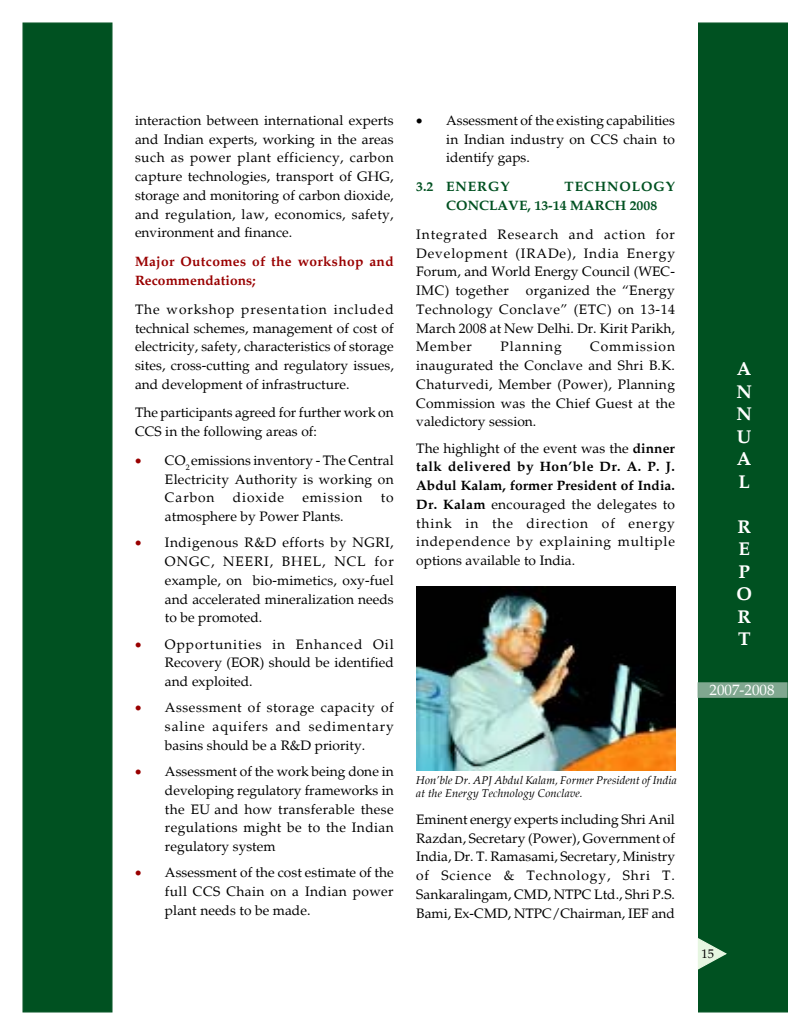
<style>
.page{position:relative;width:810px;height:1035px;background:#fff}
.page>*{position:absolute;margin:0;border:0;box-sizing:border-box;transform-origin:0 0}
.t1{font:700 18.75px/22.5px "Palatino";color:#fff;text-align:justify}
.t2{font:15px "Palatino";color:#fff}
.t3{font:13.75px/18.8px "Palatino";letter-spacing:.005em;color:#000;text-align:justify}
.t4{font:700 13.75px/18.8px "Palatino";letter-spacing:.025em;color:#900}
.t5{font:700 13.75px/18.8px "Palatino";letter-spacing:.005em;color:#005121}
.t6{font:13.75px "Palatino";letter-spacing:.065em;color:#000}
.t7{font:12.5px "Palatino";color:#000}
.t8{font:italic 11.25px/13.5px "Palatino";letter-spacing:.01em;color:#000}
.s1{color:#900}
.s2{font-weight:700}
</style>
<div class="page">
<div style="left:22px;top:22px;width:91px;height:990px;background:#005121;border:1px solid #005121"></div>
<div style="left:698px;top:22px;width:90px;height:990px;background:#005121"></div>
<div style="left:698px;top:682px;width:90px;height:16px;background:#80a890;border:1px solid #80a890"></div>
<svg style="left:698px;top:937px;width:29px;height:34px"></svg>
<img style="left:417px;top:586px;width:259px;height:185px">
<p class="t3" style="left:135px;top:111px;width:260px">interaction between international experts and Indian experts, working in the areas such as power plant efficiency, carbon capture technologies, transport of GHG, storage and monitoring of carbon dioxide, and regulation, law, economics, safety, environment and finance.</p>
<p class="t4" style="left:135px;top:252px;width:260px">Major Outcomes of the workshop and<br>Recommendations;</p>
<p class="t3" style="left:135px;top:300px;width:260px">The workshop presentation included technical schemes, management of cost of electricity, safety, characteristics of storage sites, cross-cutting and regulatory issues, and development of infrastructure.</p>
<p class="t3" style="left:135px;top:404px;width:260px">The participants agreed for further work on<br>CCS in the following areas of:</p>
<p class="t3" style="left:165px;top:451px;width:230px;text-indent:-30px"><span class="s1">•</span> CO<sub>2</sub> emissions inventory - The Central Electricity Authority is working on Carbon</p>
<p class="t6" style="left:233px;top:489px;width:53px">dioxide</p>
<p class="t6" style="left:302px;top:489px;width:62px">emission</p>
<p class="t3" style="left:381px;top:489px;width:14px">to</p>
<p class="t3" style="left:165px;top:507px;width:180px">atmosphere by Power Plants.</p>
<p class="t3" style="left:165px;top:534px;width:230px;text-indent:-30px"><span class="s1">•</span> Indigenous R&amp;D efforts by NGRI, ONGC, NEERI, BHEL, NCL for example, on bio-mimetics, oxy-fuel and accelerated mineralization needs to be promoted.</p>
<p class="t3" style="left:165px;top:635px;width:230px;text-indent:-30px"><span class="s1">•</span> Opportunities in Enhanced Oil Recovery (EOR) should be identified and exploited.</p>
<p class="t3" style="left:165px;top:699px;width:230px;text-indent:-30px"><span class="s1">•</span> Assessment of storage capacity of saline aquifers and sedimentary basins should be a R&amp;D priority.</p>
<p class="t3" style="left:165px;top:762px;width:230px;text-indent:-30px"><span class="s1">•</span> Assessment of the work being done in developing regulatory frameworks in the EU and how transferable these regulations might be to the Indian regulatory system</p>
<p class="t3" style="left:165px;top:864px;width:230px;text-indent:-30px"><span class="s1">•</span> Assessment of the cost estimate of the full CCS Chain on a Indian power plant needs to be made.</p>
<p class="t3" style="left:446px;top:111px;width:230px;text-indent:-30px">• Assessment of the existing capabilities in Indian industry on CCS chain to identify gaps.</p>
<p class="t5" style="left:416px;top:177px;width:95px">3.2 ENERGY</p>
<p class="t5" style="left:446px;top:177px;width:230px;text-indent:118px">TECHNOLOGY<br>CONCLAVE, 13-14 MARCH 2008</p>
<p class="t3" style="left:416px;top:225px;width:260px">Integrated Research and action for Development (IRADe), India Energy Forum, and World Energy Council (WEC-IMC) together organized the “Energy Technology Conclave” (ETC) on 13-14<br>March 2008 at New Delhi. Dr. Kirit Parikh, Member</p>
<p class="t6" style="left:501px;top:338px;width:63px">Planning</p>
<p class="t3" style="left:416px;top:337px;width:260px;text-indent:174px">Commission inaugurated the Conclave and Shri B.K.<br>Chaturvedi, Member (Power), Planning Commission was the Chief Guest at the valedictory session.</p>
<p class="t3" style="left:416px;top:439px;width:260px">The highlight of the event was the <span class="s2">dinner talk delivered by Hon’ble Dr. A. P. J.<br>Abdul Kalam, former President of India.<br>Dr. Kalam</span> encouraged the delegates to think in the direction of energy independence by explaining multiple options available to India.</p>
<p class="t8" style="left:416px;top:773px;width:262px">Hon’ble Dr. APJ Abdul Kalam, Former President of India at the Energy Technology Conclave.</p>
<p class="t3" style="left:416px;top:810px;width:260px">Eminent energy experts including Shri Anil Razdan, Secretary (Power), Government of India, Dr. T. Ramasami, Secretary, Ministry of Science &amp; Technology, Shri T.<br>Sankaralingam, CMD, NTPC Ltd., Shri P.S.<br>Bami, Ex-CMD, NTPC/Chairman, IEF and</p>
<h1 class="t1" style="left:736px;top:358px;width:17px">A N N U A L</h1>
<h1 class="t1" style="left:736px;top:515px;width:17px">R E P O R T</h1>
<p class="t2" style="left:710px;top:681px;width:66px">2007-2008</p>
<p class="t7" style="left:702px;top:946px;width:14px">15</p>
</div>
